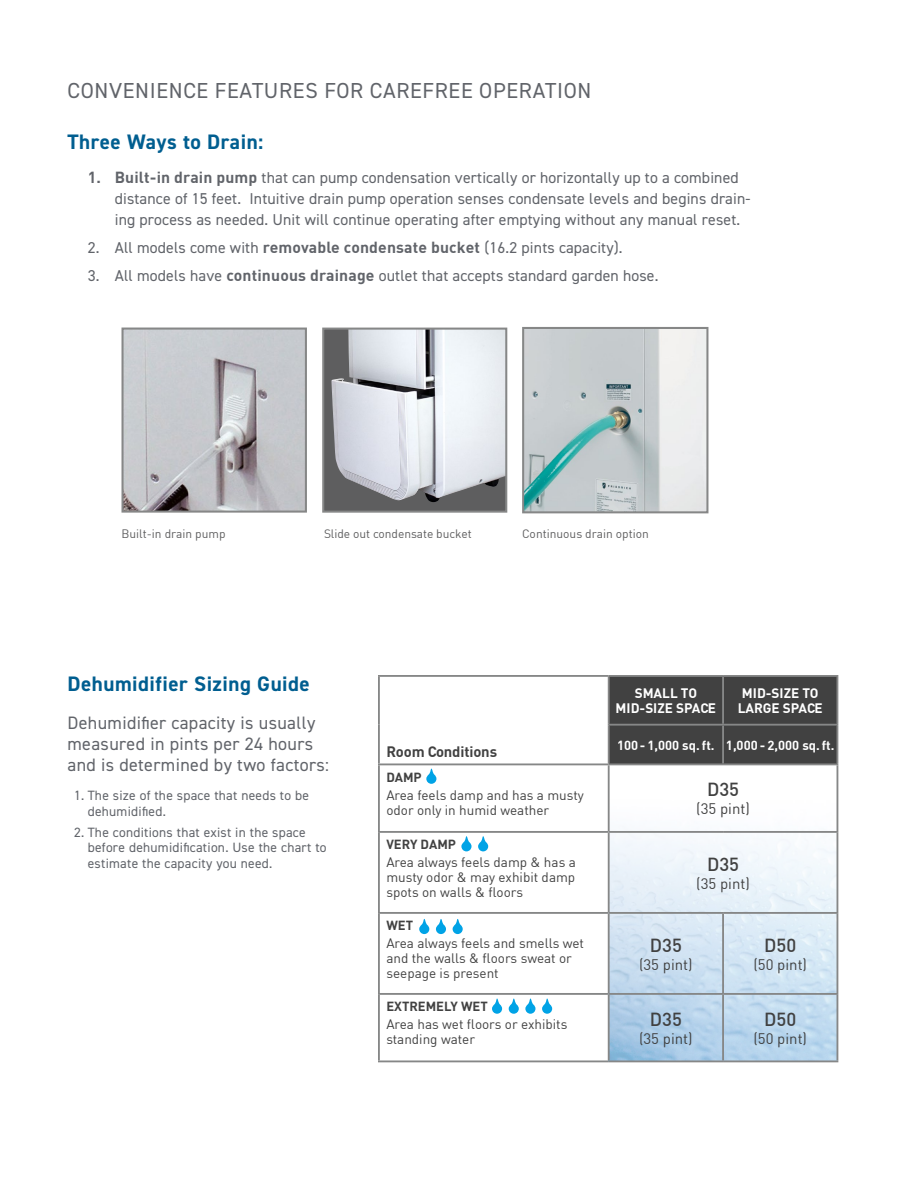
<style>
.page{position:relative;width:918px;height:1188px;background:#fff}
.page>*{position:absolute;margin:0;border:0;box-sizing:border-box;transform-origin:0 0}
.t1{font:21.75px "DIN2014";letter-spacing:.03em;color:#61646a}
.t2{font:700 21px "DIN2014";letter-spacing:.025em;color:#005e90}
.t3{font:500 18.6px "DIN";color:#414141}
.t4{font:18px/21px "DIN2014";letter-spacing:.02em;color:#61646a}
.t5{font:15.75px/21px "DIN2014";letter-spacing:.01em;color:#61646a}
.t6{font:15px "DIN";color:#414141}
.t7{font:700 14.85px "DIN";letter-spacing:-.01em;color:#414141}
.t8{font:13.5px/15px "DIN";color:#414141}
.t9{font:13.5px/15.8px "DIN2014";letter-spacing:.02em;color:#61646a}
.t10{font:700 13.5px/15px "DIN";color:#fff;text-align:center}
.t11{font:700 13.05px "DIN";color:#fff}
.t12{font:700 13.05px "DIN";color:#414141}
.t13{font:12px "DIN";color:#5e5e5f}
.s1{font-family:"DIN";font-weight:700}
</style>
<div class="page">
<hr style="left:0;top:189px;width:1px;height:324px;background:#90c9eb">
<img style="left:610px;top:782px;width:227px;height:278px">
<div style="left:610px;top:677px;width:227px;height:86px;background:#414141"></div>
<hr style="left:378px;top:675px;width:231px;height:2px;background:#868787">
<hr style="left:378px;top:677px;width:2px;height:48px;background:#868787">
<hr style="left:378px;top:725px;width:2px;height:38px;background:#868787">
<hr style="left:609px;top:675px;width:114px;height:2px;background:#868787">
<hr style="left:608px;top:677px;width:2px;height:47px;background:#868787">
<hr style="left:723px;top:675px;width:115px;height:2px;background:#868787">
<hr style="left:722px;top:677px;width:2px;height:47px;background:#868787">
<hr style="left:837px;top:677px;width:1px;height:47px;background:#868787">
<hr style="left:608px;top:724px;width:115px;height:2px;background:#868787">
<hr style="left:608px;top:726px;width:2px;height:37px;background:#868787">
<hr style="left:723px;top:724px;width:115px;height:2px;background:#868787">
<hr style="left:722px;top:726px;width:2px;height:37px;background:#868787">
<hr style="left:837px;top:726px;width:1px;height:37px;background:#868787">
<hr style="left:378px;top:763px;width:231px;height:2px;background:#868787">
<hr style="left:378px;top:765px;width:2px;height:66px;background:#868787">
<hr style="left:609px;top:763px;width:114px;height:2px;background:#868787">
<hr style="left:608px;top:765px;width:2px;height:66px;background:#868787">
<hr style="left:723px;top:763px;width:115px;height:2px;background:#868787">
<hr style="left:837px;top:765px;width:1px;height:66px;background:#868787">
<hr style="left:378px;top:831px;width:231px;height:2px;background:#868787">
<hr style="left:378px;top:833px;width:2px;height:79px;background:#868787">
<hr style="left:609px;top:831px;width:114px;height:2px;background:#868787">
<hr style="left:608px;top:833px;width:2px;height:79px;background:#868787">
<hr style="left:723px;top:831px;width:115px;height:2px;background:#868787">
<hr style="left:837px;top:833px;width:1px;height:79px;background:#868787">
<hr style="left:378px;top:912px;width:231px;height:2px;background:#868787">
<hr style="left:378px;top:914px;width:2px;height:79px;background:#868787">
<hr style="left:609px;top:912px;width:114px;height:2px;background:#868787">
<hr style="left:608px;top:914px;width:2px;height:79px;background:#868787">
<hr style="left:723px;top:912px;width:115px;height:2px;background:#868787">
<hr style="left:722px;top:914px;width:2px;height:79px;background:#868787">
<hr style="left:837px;top:914px;width:1px;height:79px;background:#868787">
<hr style="left:378px;top:993px;width:231px;height:2px;background:#868787">
<hr style="left:378px;top:995px;width:2px;height:65px;background:#868787">
<hr style="left:609px;top:993px;width:114px;height:2px;background:#868787">
<hr style="left:608px;top:995px;width:2px;height:65px;background:#868787">
<hr style="left:723px;top:993px;width:115px;height:2px;background:#868787">
<hr style="left:722px;top:995px;width:2px;height:65px;background:#868787">
<hr style="left:837px;top:995px;width:1px;height:65px;background:#868787">
<hr style="left:378px;top:1060px;width:231px;height:2px;background:#868787">
<hr style="left:609px;top:1060px;width:114px;height:2px;background:#868787">
<hr style="left:723px;top:1060px;width:115px;height:2px;background:#868787">
<svg style="left:426px;top:769px;width:10px;height:15px"></svg>
<svg style="left:461px;top:836px;width:11px;height:15px"></svg>
<svg style="left:478px;top:836px;width:10px;height:15px"></svg>
<svg style="left:419px;top:919px;width:10px;height:15px"></svg>
<svg style="left:436px;top:919px;width:10px;height:15px"></svg>
<svg style="left:453px;top:919px;width:10px;height:15px"></svg>
<svg style="left:492px;top:999px;width:10px;height:15px"></svg>
<svg style="left:509px;top:999px;width:10px;height:15px"></svg>
<svg style="left:525px;top:999px;width:10px;height:15px"></svg>
<svg style="left:542px;top:999px;width:10px;height:15px"></svg>
<img style="left:125px;top:331px;width:179px;height:179px">
<div style="left:122px;top:328px;width:185px;height:185px;border:2px solid #868787"></div>
<div style="left:323px;top:329px;width:183px;height:183px;background:#5e5e5f"></div>
<img style="left:331px;top:331px;width:173px;height:171px">
<div style="left:322px;top:328px;width:185px;height:185px;border:2px solid #868787"></div>
<img style="left:525px;top:330px;width:180px;height:180px">
<div style="left:522px;top:327px;width:186px;height:186px;border:2px solid #868787"></div>
<h1 class="t1" style="left:68px;top:77px;width:525px">CONVENIENCE FEATURES FOR CAREFREE OPERATION</h1>
<h2 class="t2" style="left:68px;top:127px;width:197px">Three Ways to Drain:</h2>
<p class="t5" style="left:115px;top:167px;width:637px;text-indent:-27px"><span class="s1">1. Built-in drain pump</span> that can pump condensation vertically or horizontally up to a combined distance of 15 feet. Intuitive drain pump operation senses condensate levels and begins drain&shy;ing process as needed. Unit will continue operating after emptying without any manual reset.</p>
<p class="t5" style="left:88px;top:237px;width:536px">2. All models come with <span class="s1">removable condensate bucket</span> (16.2 pints capacity).</p>
<p class="t5" style="left:88px;top:264px;width:572px">3. All models have <span class="s1">continuous drainage</span> outlet that accepts standard garden hose.</p>
<p class="t13" style="left:122px;top:527px;width:106px">Built-in drain pump</p>
<p class="t13" style="left:324px;top:527px;width:149px">Slide out condensate bucket</p>
<p class="t13" style="left:522px;top:527px;width:128px">Continuous drain option</p>
<h2 class="t2" style="left:68px;top:670px;width:244px">Dehumidifier Sizing Guide</h2>
<p class="t4" style="left:68px;top:712px;width:263px">Dehumidifier capacity is usually measured in pints per 24 hours and is determined by two factors:</p>
<p class="t9" style="left:88px;top:787px;width:223px;text-indent:-14px">1. The size of the space that needs to be dehumidified.</p>
<p class="t9" style="left:88px;top:824px;width:240px;text-indent:-14px">2. The conditions that exist in the space before dehumidification. Use the chart to estimate the capacity you need.</p>
<p class="t7" style="left:386px;top:742px;width:112px">Room Conditions</p>
<p class="t12" style="left:386px;top:769px;width:37px">DAMP</p>
<p class="t8" style="left:386px;top:787px;width:199px">Area feels damp and has a musty odor only in humid weather</p>
<p class="t10" style="left:616px;top:685px;width:102px">SMALL TO<br>MID-SIZE SPACE</p>
<p class="t10" style="left:738px;top:685px;width:87px">MID-SIZE TO<br>LARGE SPACE</p>
<p class="t11" style="left:617px;top:736px;width:219px">100 - 1,000 sq. ft. 1,000 - 2,000 sq. ft.</p>
<p class="t3" style="left:707px;top:778px;width:34px">D35</p>
<p class="t6" style="left:696px;top:800px;width:55px">(35 pint)</p>
<p class="t12" style="left:386px;top:836px;width:71px">VERY DAMP</p>
<p class="t8" style="left:386px;top:855px;width:191px;text-align:justify">Area always feels damp &amp; has a musty odor &amp; may exhibit damp spots on walls &amp; floors</p>
<p class="t3" style="left:707px;top:852px;width:34px">D35</p>
<p class="t6" style="left:696px;top:874px;width:55px">(35 pint)</p>
<p class="t12" style="left:386px;top:917px;width:28px">WET</p>
<p class="t8" style="left:386px;top:936px;width:199px">Area always feels and smells wet and the walls &amp; floors sweat or seepage is present</p>
<p class="t3" style="left:650px;top:933px;width:34px">D35</p>
<p class="t6" style="left:639px;top:955px;width:55px">(35 pint)</p>
<p class="t12" style="left:386px;top:998px;width:103px">EXTREMELY WET</p>
<p class="t8" style="left:386px;top:1017px;width:183px">Area has wet floors or exhibits standing water</p>
<p class="t3" style="left:650px;top:1007px;width:34px">D35</p>
<p class="t6" style="left:639px;top:1029px;width:55px">(35 pint)</p>
<p class="t3" style="left:764px;top:933px;width:34px">D50</p>
<p class="t6" style="left:753px;top:955px;width:55px">(50 pint)</p>
<p class="t3" style="left:764px;top:1007px;width:34px">D50</p>
<p class="t6" style="left:753px;top:1029px;width:55px">(50 pint)</p>
</div>
